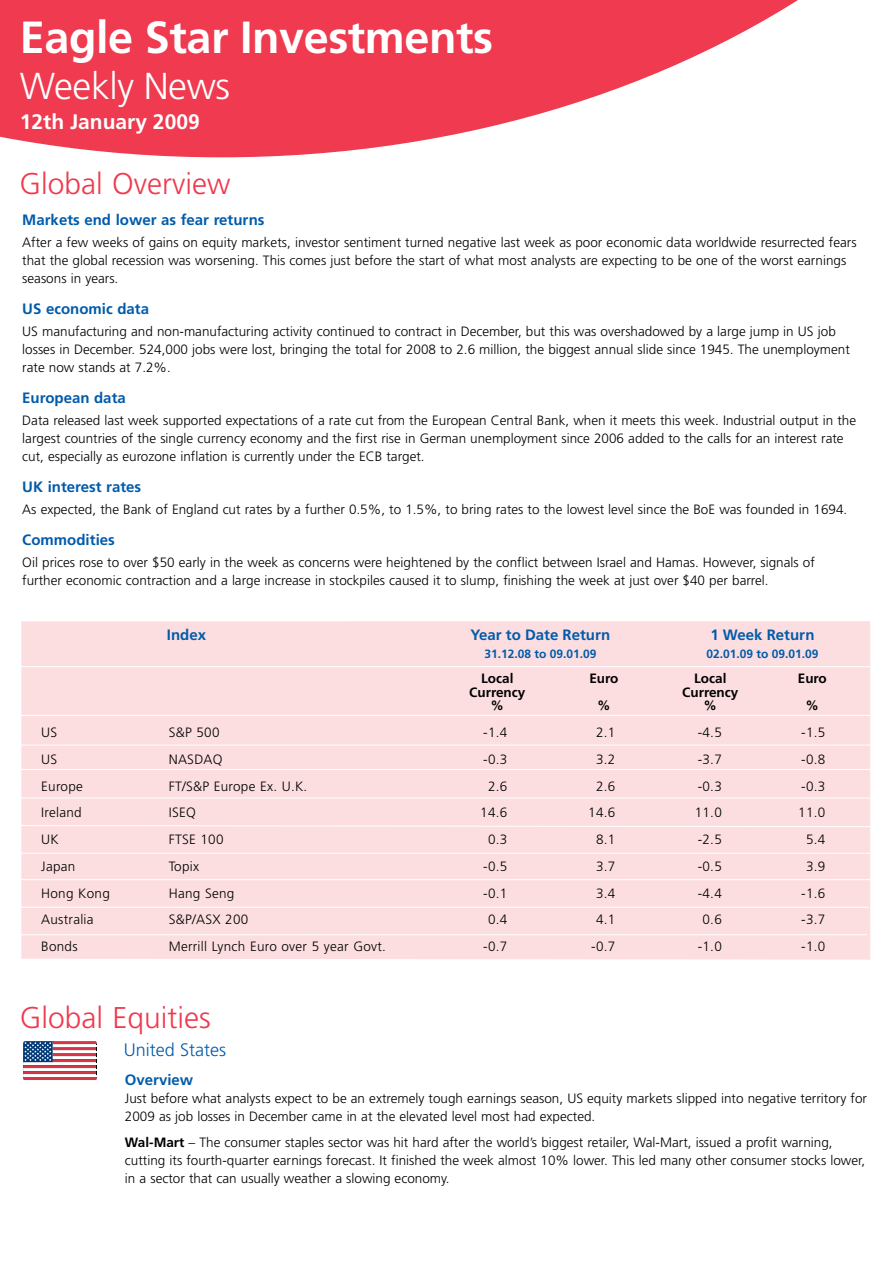
<style>
.page{position:relative;width:893px;height:1263px;background:#fff}
.page>*{position:absolute;margin:0;border:0;box-sizing:border-box;transform-origin:0 0}
.t1{font:700 45px "Frutiger";letter-spacing:-.01em;color:#fff}
.t2{font:300 37.5px "Frutiger";letter-spacing:-.01em;color:#fff}
.t3{font:300 30px "Frutiger";color:#ef3a4f}
.t4{font:700 21px "Frutiger";color:#fff}
.t5{font:300 18px "Frutiger";color:#005bab}
.t6{font:700 15px "Frutiger";color:#005bab}
.t7{font:300 13.5px/18px "Frutiger";color:#000}
.t8{font:300 13.5px "Frutiger";letter-spacing:.02em;color:#000}
.t9{font:700 13.5px "Frutiger";color:#000}
.t10{font:700 12px "Frutiger";color:#005bab}
.s1{font-weight:700}
</style>
<div class="page">
<svg style="left:0;top:0;width:798px;height:157px;fill:#ef3a4f"></svg>
<div style="left:21px;top:621px;width:849px;height:339px;background:#fcdee0"></div>
<hr style="left:16px;top:745px;width:860px;height:1px;background:#fff">
<hr style="left:16px;top:769px;width:860px;height:1px;background:#fff">
<hr style="left:16px;top:798px;width:860px;height:1px;background:#fff">
<hr style="left:16px;top:715px;width:860px;height:1px;background:#fff">
<hr style="left:13px;top:666px;width:860px;height:1px;background:#fff">
<svg style="left:21px;top:825px;width:849px;height:2px"></svg>
<hr style="left:12px;top:853px;width:860px;height:1px;background:#fff">
<hr style="left:11px;top:879px;width:859px;height:1px;background:#fff">
<hr style="left:9px;top:907px;width:860px;height:1px;background:#fff">
<hr style="left:8px;top:934px;width:859px;height:1px;background:#fff">
<svg style="left:23px;top:1041px;width:74px;height:39px"></svg>
<h1 class="t1" style="left:20px;top:10px;width:475px">Eagle Star Investments</h1>
<h2 class="t2" style="left:20px;top:65px;width:212px">Weekly News</h2>
<h3 class="t4" style="left:20px;top:109px;width:181px">12th January 2009</h3>
<h3 class="t3" style="left:20px;top:167px;width:212px">Global Overview</h3>
<p class="t6" style="left:22px;top:211px;width:244px">Markets end lower as fear returns</p>
<p class="t7" style="left:22px;top:234px;width:836px">After a few weeks of gains on equity markets, investor sentiment turned negative last week as poor economic data worldwide resurrected fears that the global recession was worsening. This comes just before the start of what most analysts are expecting to be one of the worst earnings seasons in years.</p>
<p class="t6" style="left:22px;top:300px;width:128px">US economic data</p>
<p class="t7" style="left:22px;top:323px;width:829px">US manufacturing and non-manufacturing activity continued to contract in December, but this was overshadowed by a large jump in US job losses in December. 524,000 jobs were lost, bringing the total for 2008 to 2.6 million, the biggest annual slide since 1945. The unemployment rate now stands at 7.2%.</p>
<p class="t6" style="left:22px;top:389px;width:105px">European data</p>
<p class="t7" style="left:22px;top:412px;width:835px">Data released last week supported expectations of a rate cut from the European Central Bank, when it meets this week. Industrial output in the largest countries of the single currency economy and the first rise in German unemployment since 2006 added to the calls for an interest rate cut, especially as eurozone inflation is currently under the ECB target.</p>
<p class="t6" style="left:22px;top:478px;width:120px">UK interest rates</p>
<p class="t7" style="left:22px;top:501px;width:826px">As expected, the Bank of England cut rates by a further 0.5%, to 1.5%, to bring rates to the lowest level since the BoE was founded in 1694.</p>
<p class="t6" style="left:22px;top:531px;width:94px">Commodities</p>
<p class="t7" style="left:22px;top:554px;width:794px">Oil prices rose to over $50 early in the week as concerns were heightened by the conflict between Israel and Hamas. However, signals of further economic contraction and a large increase in stockpiles caused it to slump, finishing the week at just over $40 per barrel.</p>
<p class="t6" style="left:167px;top:626px;width:41px">Index</p>
<p class="t6" style="left:471px;top:626px;width:141px">Year to Date Return</p>
<p class="t6" style="left:710px;top:626px;width:106px">1 Week Return</p>
<p class="t10" style="left:484px;top:647px;width:114px">31.12.08 to 09.01.09</p>
<p class="t10" style="left:706px;top:647px;width:114px">02.01.09 to 09.01.09</p>
<p class="t9" style="left:481px;top:671px;width:34px">Local</p>
<p class="t9" style="left:589px;top:671px;width:31px">Euro</p>
<p class="t9" style="left:694px;top:671px;width:34px">Local</p>
<p class="t9" style="left:798px;top:671px;width:31px">Euro</p>
<p class="t9" style="left:469px;top:684px;width:58px">Currency</p>
<p class="t9" style="left:682px;top:684px;width:58px">Currency</p>
<p class="t9" style="left:490px;top:698px;width:15px">%</p>
<p class="t9" style="left:597px;top:698px;width:15px">%</p>
<p class="t9" style="left:704px;top:698px;width:15px">%</p>
<p class="t9" style="left:806px;top:698px;width:15px">%</p>
<p class="t7" style="left:41px;top:724px;width:18px">US</p>
<p class="t7" style="left:169px;top:724px;width:52px">S&amp;P 500</p>
<p class="t7" style="left:483px;top:724px;width:26px">-1.4</p>
<p class="t7" style="left:596px;top:724px;width:21px">2.1</p>
<p class="t7" style="left:698px;top:724px;width:26px">-4.5</p>
<p class="t7" style="left:801px;top:724px;width:26px">-1.5</p>
<p class="t7" style="left:41px;top:750px;width:18px">US</p>
<p class="t7" style="left:169px;top:750px;width:55px">NASDAQ</p>
<p class="t7" style="left:483px;top:750px;width:26px">-0.3</p>
<p class="t7" style="left:596px;top:750px;width:21px">3.2</p>
<p class="t7" style="left:698px;top:750px;width:26px">-3.7</p>
<p class="t7" style="left:801px;top:750px;width:26px">-0.8</p>
<p class="t7" style="left:41px;top:777px;width:43px">Europe</p>
<p class="t8" style="left:169px;top:778px;width:140px">FT/S&amp;P Europe Ex. U.K.</p>
<p class="t7" style="left:488px;top:777px;width:21px">2.6</p>
<p class="t7" style="left:596px;top:777px;width:21px">2.6</p>
<p class="t7" style="left:698px;top:777px;width:26px">-0.3</p>
<p class="t7" style="left:801px;top:777px;width:26px">-0.3</p>
<p class="t8" style="left:41px;top:805px;width:42px">Ireland</p>
<p class="t7" style="left:169px;top:804px;width:29px">ISEQ</p>
<p class="t7" style="left:480px;top:804px;width:29px">14.6</p>
<p class="t7" style="left:588px;top:804px;width:29px">14.6</p>
<p class="t7" style="left:695px;top:804px;width:29px">11.0</p>
<p class="t7" style="left:798px;top:804px;width:29px">11.0</p>
<p class="t7" style="left:41px;top:831px;width:19px">UK</p>
<p class="t7" style="left:169px;top:831px;width:56px">FTSE 100</p>
<p class="t7" style="left:488px;top:831px;width:21px">0.3</p>
<p class="t7" style="left:596px;top:831px;width:21px">8.1</p>
<p class="t7" style="left:698px;top:831px;width:26px">-2.5</p>
<p class="t7" style="left:806px;top:831px;width:21px">5.4</p>
<p class="t7" style="left:41px;top:857px;width:36px">Japan</p>
<p class="t7" style="left:169px;top:857px;width:32px">Topix</p>
<p class="t7" style="left:483px;top:857px;width:26px">-0.5</p>
<p class="t7" style="left:596px;top:857px;width:21px">3.7</p>
<p class="t7" style="left:698px;top:857px;width:26px">-0.5</p>
<p class="t7" style="left:806px;top:857px;width:21px">3.9</p>
<p class="t8" style="left:41px;top:885px;width:70px">Hong Kong</p>
<p class="t8" style="left:169px;top:885px;width:67px">Hang Seng</p>
<p class="t7" style="left:483px;top:884px;width:26px">-0.1</p>
<p class="t7" style="left:596px;top:884px;width:21px">3.4</p>
<p class="t7" style="left:698px;top:884px;width:26px">-4.4</p>
<p class="t7" style="left:801px;top:884px;width:26px">-1.6</p>
<p class="t8" style="left:41px;top:912px;width:54px">Australia</p>
<p class="t7" style="left:169px;top:911px;width:81px">S&amp;P/ASX 200</p>
<p class="t7" style="left:488px;top:911px;width:21px">0.4</p>
<p class="t7" style="left:596px;top:911px;width:21px">4.1</p>
<p class="t7" style="left:702px;top:911px;width:21px">0.6</p>
<p class="t7" style="left:801px;top:911px;width:26px">-3.7</p>
<p class="t7" style="left:41px;top:938px;width:38px">Bonds</p>
<p class="t8" style="left:169px;top:939px;width:219px">Merrill Lynch Euro over 5 year Govt.</p>
<p class="t7" style="left:483px;top:938px;width:26px">-0.7</p>
<p class="t7" style="left:591px;top:938px;width:26px">-0.7</p>
<p class="t7" style="left:698px;top:938px;width:26px">-1.0</p>
<p class="t7" style="left:801px;top:938px;width:26px">-1.0</p>
<h3 class="t3" style="left:20px;top:1000px;width:192px">Global Equities</h3>
<p class="t6" style="left:125px;top:1071px;width:70px">Overview</p>
<p class="t7" style="left:125px;top:1089px;width:744px">Just before what analysts expect to be an extremely tough earnings season, US equity markets slipped into negative territory for<br>2009 as job losses in December came in at the elevated level most had expected.</p>
<p class="t7" style="left:125px;top:1134px;width:742px"><span class="s1">Wal-Mart</span> – The consumer staples sector was hit hard after the world’s biggest retailer, Wal-Mart, issued a profit warning, cutting its fourth-quarter earnings forecast. It finished the week almost 10% lower. This led many other consumer stocks lower, in a sector that can usually weather a slowing economy.</p>
<h3 class="t5" style="left:124px;top:1040px;width:104px">United States</h3>
</div>
